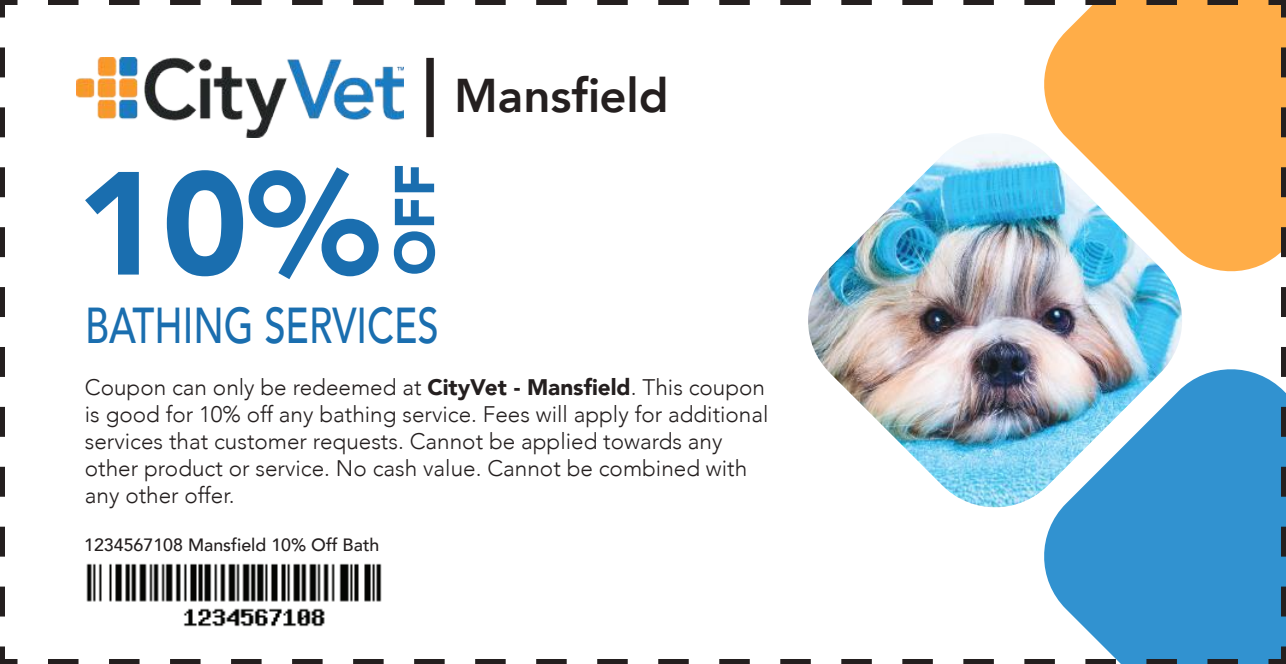
<style>
.page{position:relative;width:1286px;height:664px;background:#fff}
.page>*{position:absolute;margin:0;border:0;box-sizing:border-box;transform-origin:0 0}
.t1{font:900 145px "Avenir";color:#1a6eaf}
.t2{font:900 55.5px "Avenir";color:#1a6eaf}
.t3{font:500 50.25px "Avenir";color:#1a6eaf;scale:.76 1}
.t4{font:800 47.25px "Avenir";color:#241f1f}
.t5{font:300 22.5px/27px "Avenir";color:#241f1f}
.t6{font:500 17.75px "Avenir";color:#241f1f}
.s1{font-weight:900}
</style>
<div class="page">
<svg style="left:1044px;top:369px;width:241px;height:295px;fill:#3192d0"></svg>
<div style="left:1044px;top:0;width:241px;height:272px;background:#ffad48"></div>
<svg style="left:1263px;top:641px;width:22px;height:23px"></svg>
<svg style="left:48px;top:659px;width:1189px;height:5px"></svg>
<svg style="left:0;top:646px;width:18px;height:18px"></svg>
<svg style="left:0;top:47px;width:5px;height:569px"></svg>
<svg style="left:0;top:0;width:18px;height:18px"></svg>
<svg style="left:48px;top:0;width:1205px;height:5px"></svg>
<svg style="left:1263px;top:0;width:22px;height:23px"></svg>
<svg style="left:1280px;top:47px;width:5px;height:584px"></svg>
<img style="left:76px;top:58px;width:328px;height:79px">
<div style="left:426px;top:58px;width:8px;height:79px;background:#241f1f"></div>
<img style="left:808px;top:133px;width:381px;height:381px">
<img style="left:86px;top:563px;width:296px;height:64px">
<h3 class="t4" style="left:454px;top:59px;width:216px">Mansfield</h3>
<h1 class="t1" style="left:76px;top:100px;width:305px">10%</h1>
<h2 class="t2" style="left:367px;top:276px;width:113px;rotate:-90deg">OFF</h2>
<h3 class="t3" style="left:85px;top:282px;width:467px">BATHING SERVICES</h3>
<p class="t5" style="left:85px;top:374px;width:685px">Coupon can only be redeemed at <span class="s1">CityVet - Mansfield</span>. This coupon is good for 10% off any bathing service. Fees will apply for additional services that customer requests. Cannot be applied towards any other product or service. No cash value. Cannot be combined with any other offer.</p>
<p class="t6" style="left:84px;top:529px;width:297px">1234567108 Mansfield 10% Off Bath</p>
</div>
